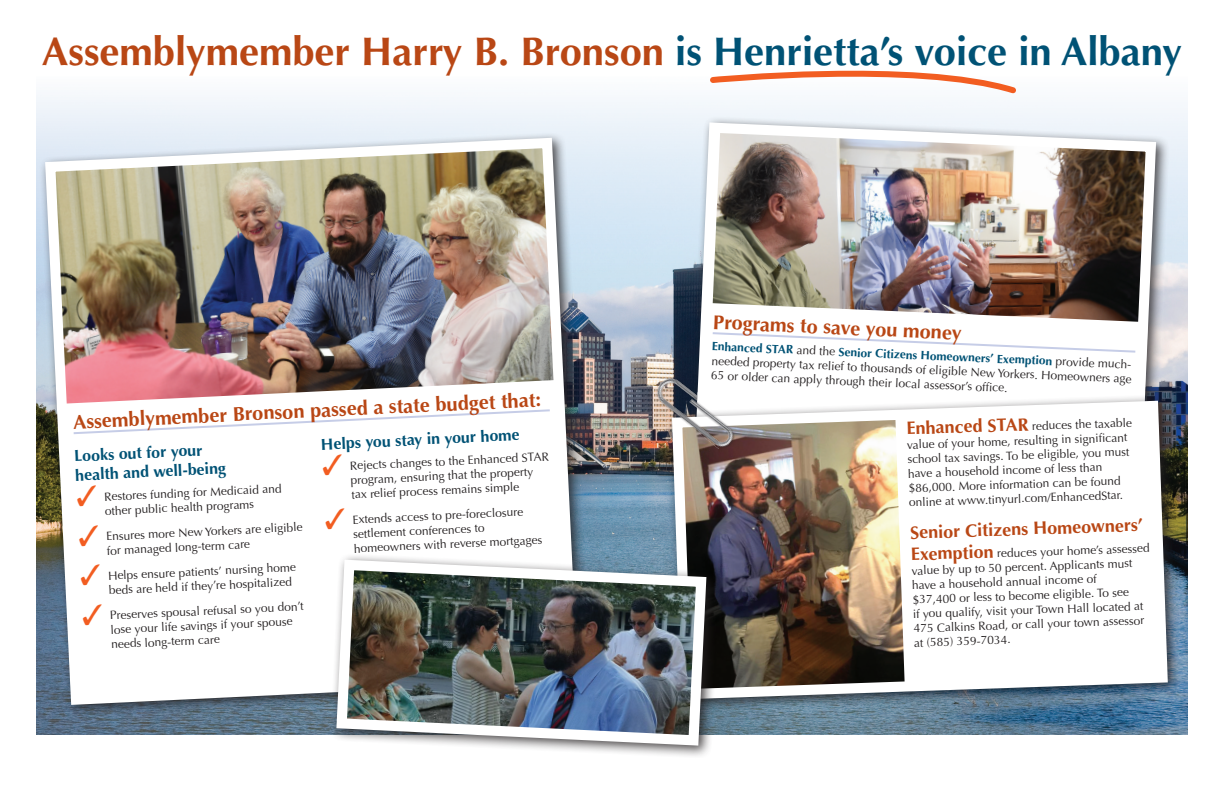
<style>
.page{position:relative;width:1224px;height:792px;background:#fff}
.page>*{position:absolute;margin:0;border:0;box-sizing:border-box;transform-origin:0 0}
.t1{font:700 40px "Optima";color:#b94715}
.t2{font:700 20px "Optima";color:#b94715}
.t3{font:700 18px "Optima";color:#b94715}
.t4{font:700 16px/19.3px "Optima";color:#005275}
.t5{font:12px/14.4px "Optima";color:#231f20}
.s1{color:#005275}
.s2{color:#f25d21}
.s3{font-weight:700;color:#005275}
.s4{font-weight:700;font-size:18px;color:#b94715}
</style>
<div class="page">
<img style="left:36px;top:95px;width:1152px;height:639px">
<img style="left:689px;top:117px;width:472px;height:277px">
<div style="left:39px;top:132px;width:552px;height:586px;background:#231f20;opacity:.8"></div>
<img style="left:40px;top:133px;width:543px;height:577px">
<svg style="left:696px;top:303px;width:452px;height:91px"></svg>
<svg style="left:711px;top:331px;width:426px;height:23px"></svg>
<div style="left:666px;top:394px;width:515px;height:319px;background:#231f20;opacity:.8"></div>
<img style="left:667px;top:395px;width:506px;height:310px">
<svg style="left:895px;top:402px;width:272px;height:287px"></svg>
<svg style="left:59px;top:415px;width:517px;height:286px"></svg>
<div style="left:330px;top:553px;width:390px;height:206px;background:#231f20;opacity:.8"></div>
<img style="left:331px;top:554px;width:381px;height:197px">
<svg style="left:58px;top:380px;width:507px;height:67px"></svg>
<img style="left:646px;top:361px;width:91px;height:88px">
<svg style="left:697px;top:392px;width:12px;height:10px"></svg>
<svg style="left:707px;top:70px;width:314px;height:28px"></svg>
<h1 class="t1" style="left:42px;top:28px;width:1142px">Assemblymember Harry B. Bronson <span class="s1">is Henrietta’s voice in Albany</span></h1>
<h2 class="t2" style="left:73px;top:411px;width:470px;rotate:-3deg">Assemblymember Bronson passed a state budget that:</h2>
<h3 class="t4" style="left:321px;top:435px;width:200px;rotate:-3deg">Helps you stay in your home</h3>
<p class="t5" style="left:350px;top:459px;width:201px;text-indent:-28px;rotate:-3deg"><span class="s2">✓</span> Rejects changes to the Enhanced STAR program, ensuring that the property tax relief process remains simple</p>
<p class="t5" style="left:352px;top:513px;width:190px;text-indent:-28px;rotate:-3deg"><span class="s2">✓</span> Extends access to pre-foreclosure settlement conferences to homeowners with reverse mortgages</p>
<h3 class="t4" style="left:74px;top:447px;width:152px;rotate:-3deg">Looks out for your health and well-being</h3>
<p class="t5" style="left:76px;top:492px;width:207px;text-align:center;rotate:-3deg"><span class="s2">✓</span> Restores funding for Medicaid and other public health programs</p>
<p class="t5" style="left:106px;top:530px;width:198px;text-indent:-28px;rotate:-3deg"><span class="s2">✓</span> Ensures more New Yorkers are eligible for managed long-term care</p>
<p class="t5" style="left:108px;top:569px;width:190px;text-indent:-28px;rotate:-3deg"><span class="s2">✓</span> Helps ensure patients’ nursing home beds are held if they’re hospitalized</p>
<p class="t5" style="left:110px;top:609px;width:196px;text-indent:-28px;rotate:-3deg"><span class="s2">✓</span> Preserves spousal refusal so you don’t lose your life savings if your spouse needs long-term care</p>
<h2 class="t2" style="left:714px;top:309px;width:250px;rotate:3deg">Programs to save you money</h2>
<p class="t5" style="left:712px;top:341px;width:422px;rotate:2deg"><span class="s3">Enhanced STAR</span> and the <span class="s3">Senior Citizens Homeowners’ Exemption<br></span>needed property tax relief to thousands of eligible New Yorkers. Homeowners age</p>
<p class="t5" style="left:1056px;top:354px;width:79px;rotate:2deg">provide much-</p>
<p class="t5" style="left:711px;top:369px;width:299px;rotate:2deg">65 or older can apply through their local assessor’s offi ce.</p>
<p class="t5" style="left:906px;top:423px;width:227px;rotate:-2deg"><span class="s4">Enhanced STAR</span> reduces the taxable value of your home, resulting in signifi cant school tax savings. To be eligible, you must have a household income of less than $86,000. More information can be found online at www.tinyurl.com/EnhancedStar.</p>
<h3 class="t3" style="left:910px;top:522px;width:234px;rotate:-2deg">Senior Citizens Homeowners’</h3>
<p class="t5" style="left:911px;top:549px;width:240px;rotate:-2deg"><span class="s4">Exemption</span> reduces your home’s assessed value by up to 50 percent. Applicants must have a household annual income of<br>$37,400 or less to become eligible. To see<br>if you qualify, visit your Town Hall located at 475 Calkins Road, or call your town assessor at (585) 359-7034.</p>
</div>
